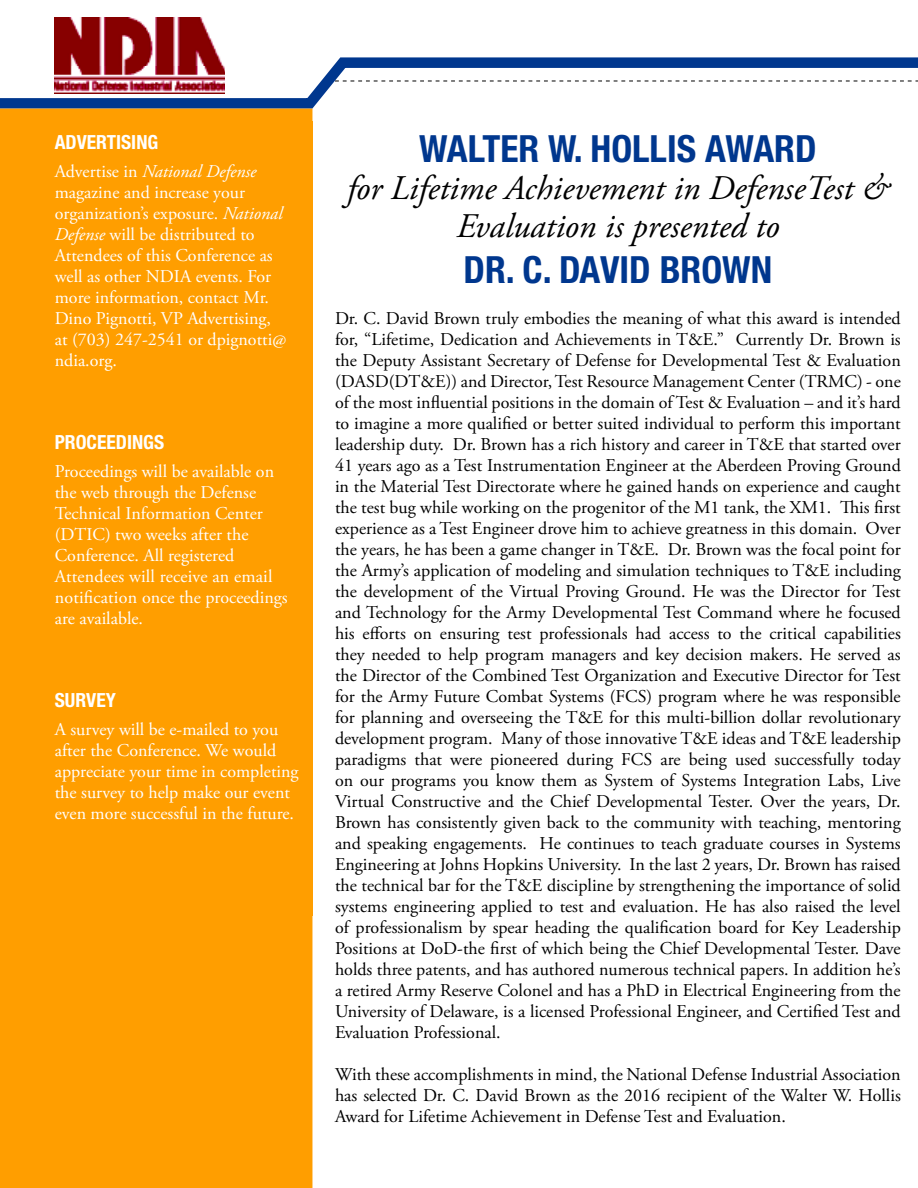
<style>
.page{position:relative;width:918px;height:1188px;background:#fff}
.page>*{position:absolute;margin:0;border:0;box-sizing:border-box;transform-origin:0 0}
.t1{font:700 condensed 37.5px "Helvetica Neue LT Std";color:#00378e}
.t2{font:italic 34.5px/37.5px "Adobe Garamond Pro";color:#000;text-align:center}
.t3{font:700 condensed 19.5px "Helvetica Neue LT Std";color:#fff}
.t4{font:18px/21px "Adobe Garamond Pro";color:#000;text-align:justify}
.t5{font:18px/21px "Adobe Garamond Pro";color:#fff}
.s1{font-style:italic}
</style>
<div class="page">
<svg style="left:0;top:57px;width:918px;height:57px"></svg>
<img style="left:54px;top:18px;width:171px;height:75px">
<div style="left:0;top:109px;width:312px;height:1079px;background:#ff9e00"></div>
<div style="left:1px;top:121px;width:311px;height:795px;background:#ff9e00"></div>
<p class="t3" style="left:55px;top:130px;width:105px">ADVERTISING</p>
<p class="t5" style="left:55px;top:161px;width:233px">Advertise in <span class="s1">National Defense </span>magazine and increase your organization’s exposure. <span class="s1">National<br>Defense</span> will be distributed to<br>Attendees of this Conference as well as other NDIA events. For more information, contact Mr.<br>Dino Pignotti, VP Advertising, at (703) 247-2541 or dpignotti@ ndia.org.</p>
<p class="t3" style="left:55px;top:430px;width:111px">PROCEEDINGS</p>
<p class="t5" style="left:55px;top:461px;width:234px">Proceedings will be available on the web through the Defense<br>Technical Information Center (DTIC) two weeks after the<br>Conference. All registered<br>Attendees will receive an email notification once the proceedings are available.</p>
<p class="t3" style="left:55px;top:688px;width:63px">SURVEY</p>
<p class="t5" style="left:55px;top:719px;width:245px">A survey will be e-mailed to you after the Conference. We would appreciate your time in completing the survey to help make our event even more successful in the future.</p>
<h1 class="t1" style="left:419px;top:126px;width:399px">WALTER W. HOLLIS AWARD</h1>
<h2 class="t2" style="left:347px;top:171px;width:543px">for Lifetime Achievement in DefenseTest &amp;<br>Evaluation is presented to</h2>
<h1 class="t1" style="left:464px;top:247px;width:310px">DR. C. DAVID BROWN</h1>
<p class="t4" style="left:335px;top:309px;width:567px">Dr. C. David Brown truly embodies the meaning of what this award is intended for, “Lifetime, Dedication and Achievements in T&amp;E.” Currently Dr. Brown is the Deputy Assistant Secretary of Defense for Developmental Test &amp; Evaluation (DASD(DT&amp;E)) and Director, Test Resource Management Center (TRMC) - one of the most influential positions in the domain of Test &amp; Evaluation – and it’s hard to imagine a more qualified or better suited individual to perform this important leadership duty. Dr. Brown has a rich history and career in T&amp;E that started over 41 years ago as a Test Instrumentation Engineer at the Aberdeen Proving Ground in the Material Test Directorate where he gained hands on experience and caught the test bug while working on the progenitor of the M1 tank, the XM1. This first experience as a Test Engineer drove him to achieve greatness in this domain. Over the years, he has been a game changer in T&amp;E. Dr. Brown was the focal point for the Army’s application of modeling and simulation techniques to T&amp;E including the development of the Virtual Proving Ground. He was the Director for Test and Technology for the Army Developmental Test Command where he focused his efforts on ensuring test professionals had access to the critical capabilities they needed to help program managers and key decision makers. He served as the Director of the Combined Test Organization and Executive Director for Test for the Army Future Combat Systems (FCS) program where he was responsible for planning and overseeing the T&amp;E for this multi-billion dollar revolutionary development program. Many of those innovative T&amp;E ideas and T&amp;E leadership paradigms that were pioneered during FCS are being used successfully today on our programs you know them as System of Systems Integration Labs, Live Virtual Constructive and the Chief Developmental Tester. Over the years, Dr.<br>Brown has consistently given back to the community with teaching, mentoring and speaking engagements. He continues to teach graduate courses in Systems Engineering at Johns Hopkins University. In the last 2 years, Dr. Brown has raised the technical bar for the T&amp;E discipline by strengthening the importance of solid systems engineering applied to test and evaluation. He has also raised the level of professionalism by spear heading the qualification board for Key Leadership Positions at DoD-the first of which being the Chief Developmental Tester. Dave holds three patents, and has authored numerous technical papers. In addition he’s a retired Army Reserve Colonel and has a PhD in Electrical Engineering from the University of Delaware, is a licensed Professional Engineer, and Certified Test and Evaluation Professional.</p>
<p class="t4" style="left:335px;top:1065px;width:567px">With these accomplishments in mind, the National Defense Industrial Association has selected Dr. C. David Brown as the 2016 recipient of the Walter W. Hollis Award for Lifetime Achievement in Defense Test and Evaluation.</p>
</div>
